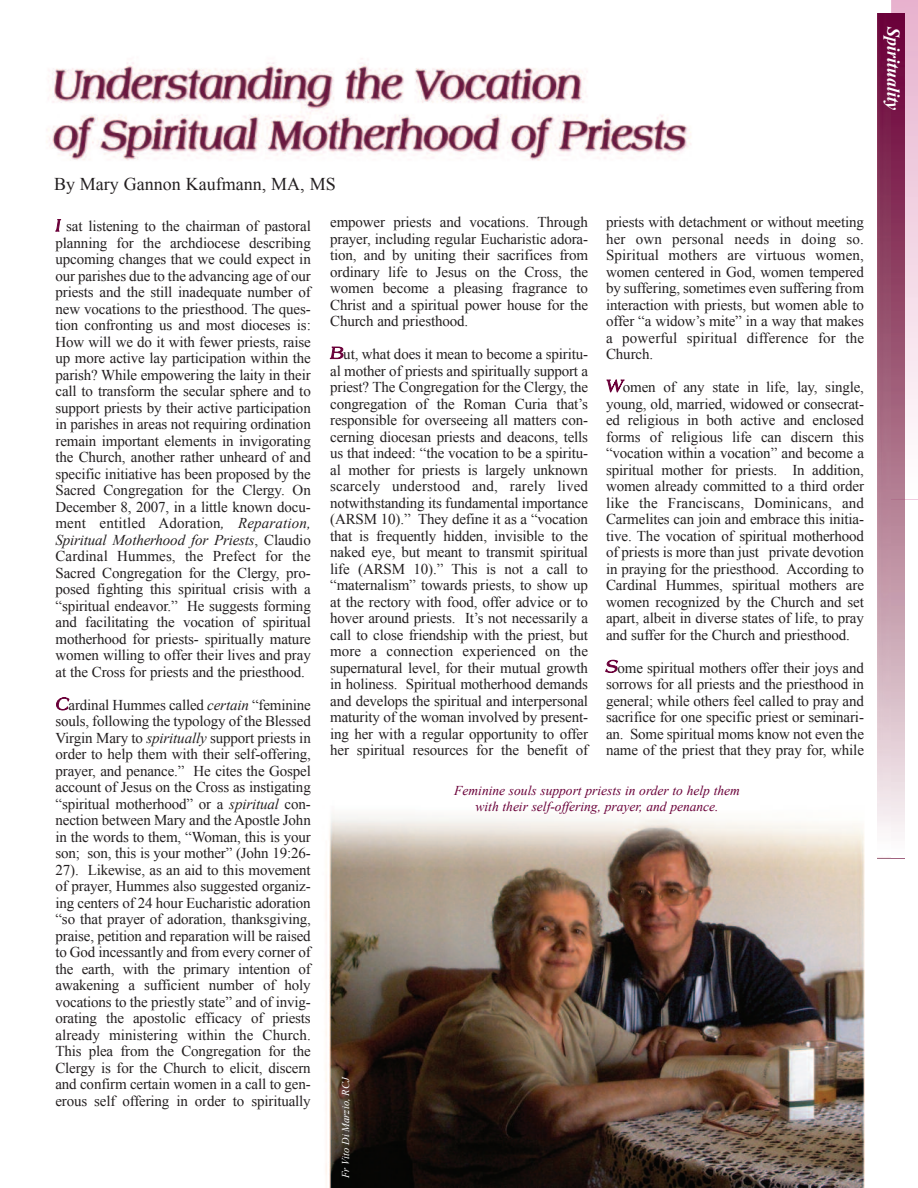
<style>
.page{position:relative;width:918px;height:1188px;background:#fff}
.page>*{position:absolute;margin:0;border:0;box-sizing:border-box;transform-origin:0 0}
.t1{font:18px "Times New Roman";color:#231f20}
.t2{font:italic 700 18px "Times New Roman";color:#fff}
.t3{font:15px/16.5px "Times New Roman";letter-spacing:-.01em;color:#231f20;text-align:justify}
.t4{font:italic 13.5px/16.2px "Times New Roman";color:#6a0039;text-align:center}
.t5{font:italic 10.5px "Times New Roman";color:#fff}
.s1{font-family:"Americana";font-style:italic;font-size:18px;color:#6a0039}
.s2{font-style:italic}
</style>
<div class="page">
<img style="left:46px;top:0;width:859px;height:1188px">
<img style="left:892px;top:0;width:13px;height:14px">
<img style="left:878px;top:14px;width:27px;height:844px">
<p class="t2" style="left:903px;top:27px;width:85px;rotate:90deg">Spirituality</p>
<p class="t1" style="left:54px;top:174px;width:283px">By Mary Gannon Kaufmann, MA, MS</p>
<p class="t3" style="left:330px;top:214px;width:259px">empower priests and vocations. Through prayer, including regular Eucharistic adora&shy;tion, and by uniting their sacrifices from ordinary life to Jesus on the Cross, the women become a pleasing fragrance to Christ and a spiritual power house for the Church and priesthood.</p>
<p class="t3" style="left:330px;top:346px;width:259px"><span class="s1">B</span>ut, what does it mean to become a spiritu&shy;al mother of priests and spiritually support a priest? The Congregation for the Clergy, the congregation of the Roman Curia that’s responsible for overseeing all matters con&shy;cerning diocesan priests and deacons, tells us that indeed: “the vocation to be a spiritu&shy;al mother for priests is largely unknown scarcely understood and, rarely lived notwithstanding its fundamental importance (ARSM 10).” They define it as a “vocation that is frequently hidden, invisible to the naked eye, but meant to transmit spiritual life (ARSM 10).” This is not a call to “maternalism” towards priests, to show up at the rectory with food, offer advice or to hover around priests. It’s not necessarily a call to close friendship with the priest, but more a connection experienced on the supernatural level, for their mutual growth in holiness. Spiritual motherhood demands and develops the spiritual and interpersonal maturity of the woman involved by present&shy;ing her with a regular opportunity to offer her spiritual resources for the benefit of</p>
<p class="t3" style="left:606px;top:214px;width:259px">priests with detachment or without meeting her own personal needs in doing so.<br>Spiritual mothers are virtuous women, women centered in God, women tempered by suffering, sometimes even suffering from interaction with priests, but women able to offer “a widow’s mite” in a way that makes a powerful spiritual difference for the Church.</p>
<p class="t3" style="left:606px;top:379px;width:259px"><span class="s1">W</span>omen of any state in life, lay, single, young, old, married, widowed or consecrat&shy;ed religious in both active and enclosed forms of religious life can discern this “vocation within a vocation” and become a spiritual mother for priests. In addition, women already committed to a third order like the Franciscans, Dominicans, and Carmelites can join and embrace this initia&shy;tive. The vocation of spiritual motherhood of priests is more than just private devotion in praying for the priesthood. According to Cardinal Hummes, spiritual mothers are women recognized by the Church and set apart, albeit in diverse states of life, to pray and suffer for the Church and priesthood.</p>
<p class="t3" style="left:606px;top:659px;width:259px"><span class="s1">S</span>ome spiritual mothers offer their joys and sorrows for all priests and the priesthood in general; while others feel called to pray and sacrifice for one specific priest or seminari&shy;an. Some spiritual moms know not even the name of the priest that they pray for, while</p>
<p class="t4" style="left:454px;top:782px;width:287px">Feminine souls support priests in order to help them with their self-offering, prayer, and penance.</p>
<p class="t3" style="left:56px;top:218px;width:257px"><span class="s1">I</span> sat listening to the chairman of pastoral planning for the archdiocese describing upcoming changes that we could expect in our parishes due to the advancing age of our priests and the still inadequate number of new vocations to the priesthood. The ques&shy;tion confronting us and most dioceses is:<br>How will we do it with fewer priests, raise up more active lay participation within the parish? While empowering the laity in their call to transform the secular sphere and to support priests by their active participation in parishes in areas not requiring ordination remain important elements in invigorating the Church, another rather unheard of and specific initiative has been proposed by the Sacred Congregation for the Clergy. On December 8, 2007, in a little known docu&shy;ment entitled Adoration<span class="s2">, Reparation, Spiritual Motherhood for Priests</span>, Claudio Cardinal Hummes, the Prefect for the Sacred Congregation for the Clergy, pro&shy;posed fighting this spiritual crisis with a “spiritual endeavor.” He suggests forming and facilitating the vocation of spiritual motherhood for priests- spiritually mature women willing to offer their lives and pray at the Cross for priests and the priesthood.</p>
<p class="t3" style="left:55px;top:696px;width:257px"><span class="s1">C</span>ardinal Hummes called <span class="s2">certain</span> “feminine souls, following the typology of the Blessed Virgin Mary to <span class="s2">spiritually</span> support priests in order to help them with their self-offering, prayer, and penance.” He cites the Gospel account of Jesus on the Cross as instigating “spiritual motherhood” or a <span class="s2">spiritual</span> con&shy;nection between Mary and the Apostle John in the words to them, “Woman, this is your son; son, this is your mother” (John 19:26- 27). Likewise, as an aid to this movement of prayer, Hummes also suggested organiz&shy;ing centers of 24 hour Eucharistic adoration “so that prayer of adoration, thanksgiving, praise, petition and reparation will be raised to God incessantly and from every corner of the earth, with the primary intention of awakening a sufficient number of holy vocations to the priestly state” and of invig&shy;orating the apostolic efficacy of priests already ministering within the Church.<br>This plea from the Congregation for the Clergy is for the Church to elicit, discern and confirm certain women in a call to gen&shy;erous self offering in order to spiritually</p>
<p class="t5" style="left:340px;top:1178px;width:103px;rotate:-90deg">Fr Vito Di Marzio, RCJ</p>
</div>
